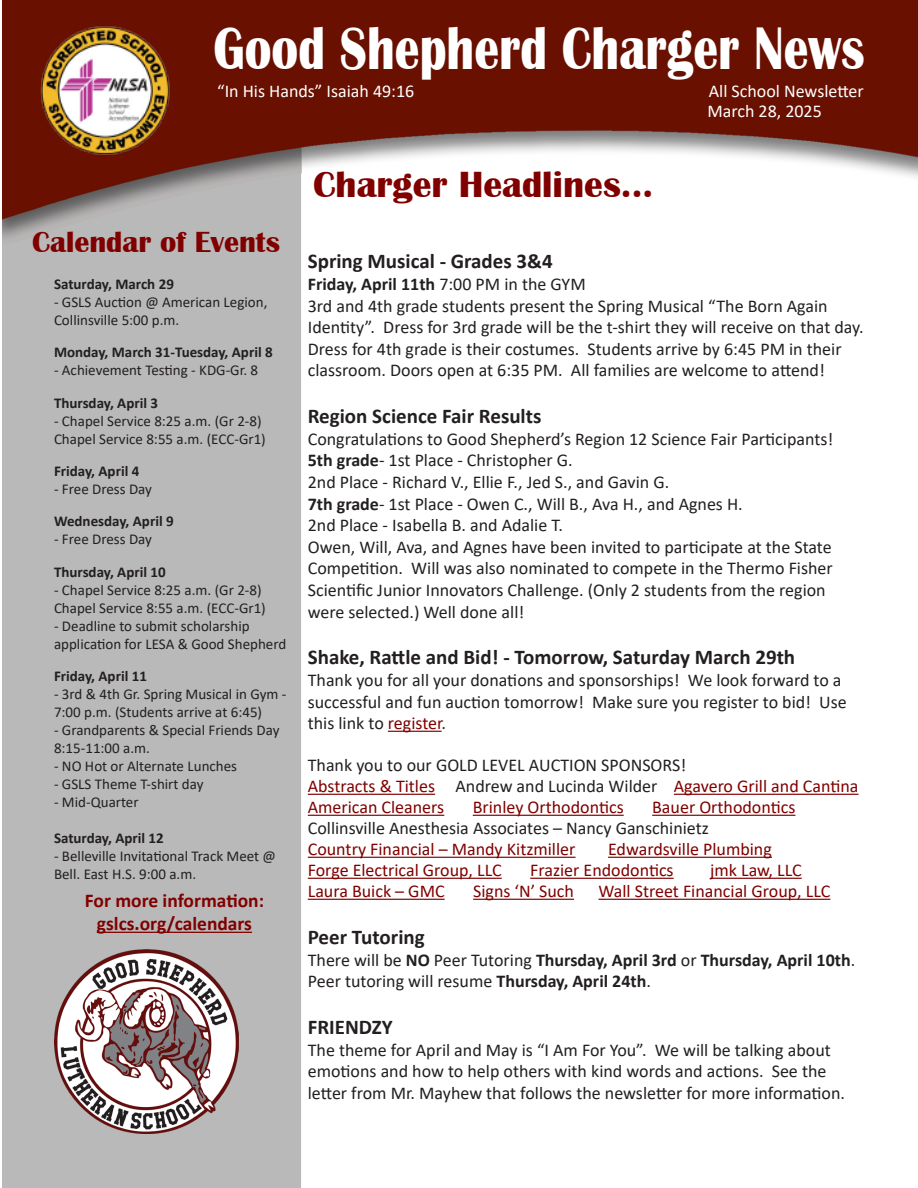
<style>
.page{position:relative;width:918px;height:1188px;background:#fff}
.page>*{position:absolute;margin:0;border:0;box-sizing:border-box;transform-origin:0 0}
.t1{font:700 61.8px "Britannic";color:#fff;scale:.8 1}
.t2{font:700 37.5px "Britannic";color:#800000}
.t3{font:700 30px "Britannic";color:#800000}
.t4{font:700 21px "Calibri";color:#231f20}
.t5{font:700 19.5px "Calibri";color:#800000}
.t6{font:18px/21.6px "Calibri";color:#231f20}
.t7{font:18px/21px "Calibri";color:#800000}
.t8{font:700 18px/21.6px "Calibri";color:#231f20}
.t9{font:18px "Calibri";color:#fff}
.t10{font:15px/18px "Calibri";color:#231f20}
.t11{font:700 15px "Calibri";color:#231f20}
.s1{font-weight:400}
.s2{font-weight:700}
.s3{color:#800000}
.s4{color:#231f20}
</style>
<div class="page">
<img style="left:2px;top:1px;width:916px;height:1187px">
<img style="left:40px;top:25px;width:132px;height:129px">
<hr style="left:388px;top:731px;width:54px;height:1px;background:#800000">
<hr style="left:308px;top:794px;width:127px;height:1px;background:#800000">
<hr style="left:674px;top:794px;width:185px;height:1px;background:#800000">
<hr style="left:308px;top:815px;width:136px;height:1px;background:#800000">
<hr style="left:473px;top:815px;width:151px;height:1px;background:#800000">
<hr style="left:652px;top:815px;width:143px;height:1px;background:#800000">
<hr style="left:308px;top:857px;width:268px;height:1px;background:#800000">
<hr style="left:608px;top:857px;width:164px;height:1px;background:#800000">
<hr style="left:308px;top:878px;width:194px;height:1px;background:#800000">
<hr style="left:530px;top:878px;width:144px;height:1px;background:#800000">
<hr style="left:710px;top:878px;width:92px;height:1px;background:#800000">
<hr style="left:308px;top:899px;width:137px;height:1px;background:#800000">
<hr style="left:473px;top:899px;width:101px;height:1px;background:#800000">
<hr style="left:598px;top:899px;width:232px;height:1px;background:#800000">
<hr style="left:97px;top:932px;width:155px;height:1px;background:#800000">
<img style="left:54px;top:949px;width:185px;height:185px">
<p class="t1" style="left:214px;top:13px;width:815px">Good Shepherd Charger News</p>
<p class="t9" style="left:707px;top:99px;width:116px">March 28, 2025</p>
<p class="t9" style="left:709px;top:79px;width:156px">All School Newsletter</p>
<p class="t9" style="left:217px;top:79px;width:199px">“In His Hands” Isaiah 49:16</p>
<p class="t3" style="left:32px;top:225px;width:249px">Calendar of Events</p>
<p class="t11" style="left:54px;top:273px;width:121px">Saturday, March 29</p>
<p class="t10" style="left:54px;top:292px;width:215px">- GSLS Auction @ American Legion,<br>Collinsville 5:00 p.m.</p>
<p class="t11" style="left:54px;top:342px;width:220px">Monday, March 31-Tuesday, April 8</p>
<p class="t10" style="left:54px;top:361px;width:206px">- Achievement Testing - KDG-Gr. 8</p>
<p class="t11" style="left:54px;top:392px;width:106px">Thursday, April 3</p>
<p class="t10" style="left:54px;top:411px;width:213px">- Chapel Service 8:25 a.m. (Gr 2-8)<br>Chapel Service 8:55 a.m. (ECC-Gr1)</p>
<p class="t11" style="left:54px;top:460px;width:87px">Friday, April 4</p>
<p class="t10" style="left:54px;top:480px;width:100px">- Free Dress Day</p>
<p class="t11" style="left:54px;top:511px;width:121px">Wednesday, April 9</p>
<p class="t10" style="left:54px;top:530px;width:100px">- Free Dress Day</p>
<p class="t11" style="left:54px;top:561px;width:113px">Thursday, April 10</p>
<p class="t10" style="left:54px;top:580px;width:213px">- Chapel Service 8:25 a.m. (Gr 2-8)<br>Chapel Service 8:55 a.m. (ECC-Gr1)</p>
<p class="t10" style="left:54px;top:616px;width:234px">- Deadline to submit scholarship application for LESA &amp; Good Shepherd</p>
<p class="t11" style="left:54px;top:666px;width:94px">Friday, April 11</p>
<p class="t10" style="left:54px;top:685px;width:234px">- 3rd &amp; 4th Gr. Spring Musical in Gym -<br>7:00 p.m. (Students arrive at 6:45)</p>
<p class="t10" style="left:54px;top:721px;width:227px">- Grandparents &amp; Special Friends Day<br>8:15-11:00 a.m.</p>
<p class="t10" style="left:54px;top:757px;width:185px">- NO Hot or Alternate Lunches</p>
<p class="t10" style="left:54px;top:775px;width:151px">- GSLS Theme T-shirt day</p>
<p class="t10" style="left:54px;top:793px;width:86px">- Mid-Quarter</p>
<p class="t11" style="left:54px;top:828px;width:111px">Saturday, April 12</p>
<p class="t10" style="left:54px;top:847px;width:224px">- Belleville Invitational Track Meet @<br>Bell. East H.S. 9:00 a.m.</p>
<p class="t5" style="left:85px;top:886px;width:181px">For more information:</p>
<p class="t5" style="left:97px;top:910px;width:157px">gslcs.org/calendars</p>
<p class="t2" style="left:313px;top:163px;width:341px">Charger Headlines...</p>
<p class="t4" style="left:308px;top:247px;width:246px">Spring Musical - Grades 3&amp;4</p>
<p class="t8" style="left:308px;top:273px;width:279px">Friday, April 11th <span class="s1">7:00 PM in the GYM</span></p>
<p class="t6" style="left:308px;top:294px;width:557px">3rd and 4th grade students present the Spring Musical “The Born Again Identity”. Dress for 3rd grade will be the t-shirt they will receive on that day.<br>Dress for 4th grade is their costumes. Students arrive by 6:45 PM in their classroom. Doors open at 6:35 PM. All families are welcome to attend!</p>
<p class="t4" style="left:308px;top:401px;width:235px">Region Science Fair Results</p>
<p class="t6" style="left:308px;top:428px;width:527px">Congratulations to Good Shepherd’s Region 12 Science Fair Participants!</p>
<p class="t6" style="left:308px;top:449px;width:266px"><span class="s2">5th grade</span>- 1st Place - Christopher G.</p>
<p class="t6" style="left:308px;top:471px;width:363px">2nd Place - Richard V., Ellie F., Jed S., and Gavin G.</p>
<p class="t6" style="left:308px;top:492px;width:437px"><span class="s2">7th grade</span>- 1st Place - Owen C., Will B., Ava H., and Agnes H.</p>
<p class="t6" style="left:308px;top:514px;width:257px">2nd Place - Isabella B. and Adalie T.</p>
<p class="t6" style="left:308px;top:536px;width:526px">Owen, Will, Ava, and Agnes have been invited to participate at the State Competition. Will was also nominated to compete in the Thermo Fisher Scientific Junior Innovators Challenge. (Only 2 students from the region were selected.) Well done all!</p>
<p class="t4" style="left:308px;top:643px;width:489px">Shake, Rattle and Bid! - Tomorrow, Saturday March 29th</p>
<p class="t6" style="left:308px;top:669px;width:541px">Thank you for all your donations and sponsorships! We look forward to a successful and fun auction tomorrow! Make sure you register to bid! Use this link to <span class="s3">register</span>.</p>
<p class="t6" style="left:308px;top:754px;width:380px">Thank you to our GOLD LEVEL AUCTION SPONSORS!</p>
<p class="t7" style="left:308px;top:775px;width:552px">Abstracts &amp; Titles <span class="s4">Andrew and Lucinda Wilder</span> Agavero Grill and Cantina<br>American Cleaners</p>
<p class="t7" style="left:473px;top:796px;width:152px">Brinley Orthodontics</p>
<p class="t7" style="left:652px;top:796px;width:145px">Bauer Orthodontics</p>
<p class="t6" style="left:308px;top:817px;width:403px">Collinsville Anesthesia Associates – Nancy Ganschinietz</p>
<p class="t7" style="left:308px;top:838px;width:269px">Country Financial – Mandy Kitzmiller</p>
<p class="t7" style="left:608px;top:838px;width:165px">Edwardsville Plumbing</p>
<p class="t7" style="left:308px;top:859px;width:195px">Forge Electrical Group, LLC</p>
<p class="t7" style="left:530px;top:859px;width:145px">Frazier Endodontics</p>
<p class="t7" style="left:710px;top:859px;width:93px">jmk Law, LLC</p>
<p class="t7" style="left:308px;top:880px;width:138px">Laura Buick – GMC</p>
<p class="t7" style="left:473px;top:880px;width:102px">Signs ‘N’ Such</p>
<p class="t7" style="left:598px;top:880px;width:233px">Wall Street Financial Group, LLC</p>
<p class="t4" style="left:308px;top:922px;width:119px">Peer Tutoring</p>
<p class="t8" style="left:308px;top:949px;width:549px"><span class="s1">There will be</span> NO <span class="s1">Peer Tutoring</span> Thursday, April 3rd <span class="s1">or</span> Thursday, April 10th<span class="s1">.<br>Peer tutoring will resume</span> Thursday, April 24th<span class="s1">.</span></p>
<p class="t4" style="left:308px;top:1012px;width:86px">FRIENDZY</p>
<p class="t6" style="left:308px;top:1038px;width:539px">The theme for April and May is “I Am For You”. We will be talking about emotions and how to help others with kind words and actions. See the letter from Mr. Mayhew that follows the newsletter for more information.</p>
</div>
